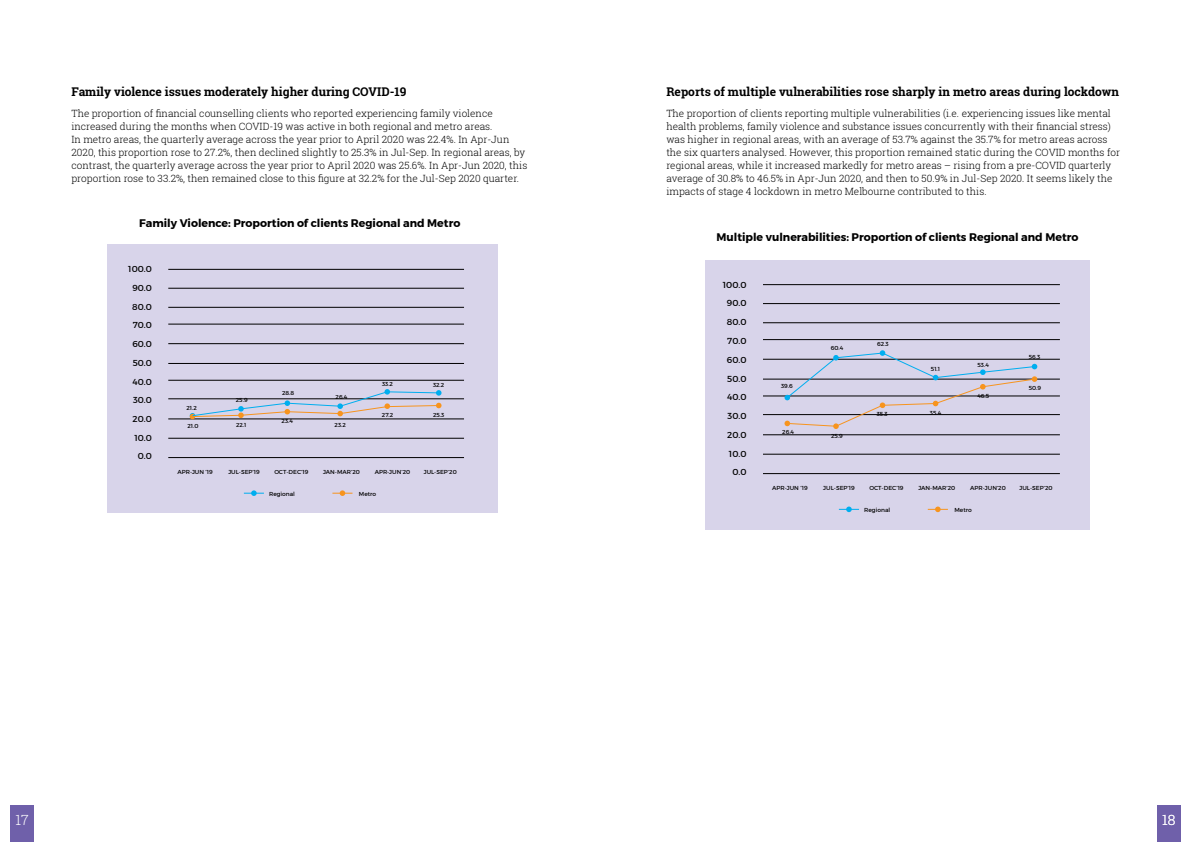
<style>
.page{position:relative;width:1191px;height:842px;background:#fff}
.page>*{position:absolute;margin:0;border:0;box-sizing:border-box;transform-origin:0 0}
.t1{font:300 14px "Roboto Slab";color:#fff}
.t2{font:700 12px "Roboto Slab";color:#000}
.t3{font:700 11px "Montserrat";color:#000}
.t4{font:300 10px/13px "Roboto Slab";color:#000}
.t5{font:8.9px/18.8px "Montserrat";color:#000;text-align:right}
.t6{font:8.8px/18.7px "Montserrat";color:#000;text-align:right}
.t7{font:5.9px "Montserrat";color:#000}
</style>
<div class="page">
<div style="left:705px;top:260px;width:384px;height:269px;background:#d8d4ea"></div>
<hr style="left:763px;top:284px;width:297px;height:1px;background:#000">
<hr style="left:763px;top:303px;width:297px;height:1px;background:#000">
<hr style="left:763px;top:323px;width:297px;height:1px;background:#000">
<hr style="left:763px;top:339px;width:297px;height:1px;background:#000">
<hr style="left:763px;top:359px;width:297px;height:1px;background:#000">
<hr style="left:763px;top:379px;width:297px;height:1px;background:#000">
<hr style="left:763px;top:396px;width:297px;height:1px;background:#000">
<hr style="left:763px;top:414px;width:297px;height:1px;background:#000">
<hr style="left:763px;top:435px;width:297px;height:1px;background:#000">
<hr style="left:763px;top:454px;width:297px;height:1px;background:#000">
<hr style="left:763px;top:473px;width:297px;height:1px;background:#000">
<svg style="left:839px;top:507px;width:20px;height:5px"></svg>
<svg style="left:927px;top:507px;width:21px;height:5px"></svg>
<svg style="left:784px;top:350px;width:253px;height:79px"></svg>
<div style="left:10px;top:806px;width:24px;height:36px;background:#6f60aa"></div>
<div style="left:1157px;top:806px;width:23px;height:36px;background:#6f60aa"></div>
<div style="left:107px;top:244px;width:390px;height:269px;background:#d8d4ea"></div>
<hr style="left:168px;top:269px;width:296px;height:1px;background:#000">
<hr style="left:168px;top:288px;width:296px;height:1px;background:#000">
<hr style="left:168px;top:307px;width:296px;height:1px;background:#000">
<hr style="left:168px;top:324px;width:296px;height:1px;background:#000">
<hr style="left:168px;top:343px;width:296px;height:1px;background:#000">
<hr style="left:168px;top:363px;width:296px;height:1px;background:#000">
<hr style="left:168px;top:380px;width:296px;height:1px;background:#000">
<hr style="left:168px;top:399px;width:296px;height:1px;background:#000">
<hr style="left:168px;top:419px;width:296px;height:1px;background:#000">
<hr style="left:168px;top:438px;width:296px;height:1px;background:#000">
<hr style="left:168px;top:457px;width:296px;height:1px;background:#000">
<svg style="left:244px;top:490px;width:20px;height:6px"></svg>
<svg style="left:332px;top:490px;width:20px;height:6px"></svg>
<svg style="left:190px;top:389px;width:251px;height:30px"></svg>
<p class="t2" style="left:71px;top:84px;width:336px">Family violence issues moderately higher during COVID-19</p>
<p class="t4" style="left:71px;top:107px;width:457px">The proportion of financial counselling clients who reported experiencing family violence increased during the months when COVID-19 was active in both regional and metro areas.<br>In metro areas, the quarterly average across the year prior to April 2020 was 22.4%. In Apr-Jun 2020, this proportion rose to 27.2%, then declined slightly to 25.3% in Jul-Sep. In regional areas, by contrast, the quarterly average across the year prior to April 2020 was 25.6%. In Apr-Jun 2020, this proportion rose to 33.2%, then remained close to this figure at 32.2% for the Jul-Sep 2020 quarter.</p>
<p class="t3" style="left:139px;top:216px;width:323px">Family Violence: Proportion of clients Regional and Metro</p>
<p class="t6" style="left:128px;top:260px;width:25px">100.0<br>90.0<br>80.0<br>70.0<br>60.0<br>50.0<br>40.0<br>30.0<br>20.0<br>10.0<br>0.0</p>
<p class="t7" style="left:186px;top:404px;width:12px">21.2</p>
<p class="t7" style="left:236px;top:397px;width:13px">25.9</p>
<p class="t7" style="left:187px;top:422px;width:13px">21.0</p>
<p class="t7" style="left:236px;top:421px;width:12px">22.1</p>
<p class="t7" style="left:282px;top:390px;width:14px">28.8</p>
<p class="t7" style="left:281px;top:417px;width:13px">23.4</p>
<p class="t7" style="left:335px;top:393px;width:13px">26.4</p>
<p class="t7" style="left:334px;top:421px;width:13px">23.2</p>
<p class="t7" style="left:382px;top:380px;width:13px">33.2</p>
<p class="t7" style="left:433px;top:381px;width:13px">32.2</p>
<p class="t7" style="left:382px;top:411px;width:13px">27.2</p>
<p class="t7" style="left:433px;top:411px;width:13px">25.3</p>
<p class="t7" style="left:177px;top:468px;width:37px">APR-JUN ‘19</p>
<p class="t7" style="left:228px;top:468px;width:33px">JUL-SEP’19</p>
<p class="t7" style="left:274px;top:468px;width:35px">OCT-DEC’19</p>
<p class="t7" style="left:323px;top:468px;width:38px">JAN-MAR’20</p>
<p class="t7" style="left:375px;top:468px;width:37px">APR-JUN’20</p>
<p class="t7" style="left:424px;top:468px;width:34px">JUL-SEP’20</p>
<p class="t7" style="left:269px;top:490px;width:27px">Regional</p>
<p class="t7" style="left:359px;top:490px;width:19px">Metro</p>
<p class="t2" style="left:666px;top:84px;width:454px">Reports of multiple vulnerabilities rose sharply in metro areas during lockdown</p>
<p class="t4" style="left:666px;top:107px;width:455px">The proportion of clients reporting multiple vulnerabilities (i.e. experiencing issues like mental health problems, family violence and substance issues concurrently with their financial stress) was higher in regional areas, with an average of 53.7% against the 35.7% for metro areas across the six quarters analysed. However, this proportion remained static during the COVID months for regional areas, while it increased markedly for metro areas – rising from a pre-COVID quarterly average of 30.8% to 46.5% in Apr-Jun 2020, and then to 50.9% in Jul-Sep 2020. It seems likely the impacts of stage 4 lockdown in metro Melbourne contributed to this.</p>
<p class="t3" style="left:716px;top:231px;width:363px">Multiple vulnerabilities: Proportion of clients Regional and Metro</p>
<p class="t5" style="left:723px;top:275px;width:25px">100.0<br>90.0<br>80.0<br>70.0<br>60.0<br>50.0<br>40.0<br>30.0<br>20.0<br>10.0<br>0.0</p>
<p class="t7" style="left:772px;top:484px;width:37px">APR-JUN ‘19</p>
<p class="t7" style="left:823px;top:484px;width:33px">JUL-SEP’19</p>
<p class="t7" style="left:869px;top:484px;width:36px">OCT-DEC’19</p>
<p class="t7" style="left:918px;top:484px;width:38px">JAN-MAR’20</p>
<p class="t7" style="left:970px;top:484px;width:37px">APR-JUN’20</p>
<p class="t7" style="left:1019px;top:484px;width:35px">JUL-SEP’20</p>
<p class="t7" style="left:864px;top:506px;width:28px">Regional</p>
<p class="t7" style="left:954px;top:506px;width:19px">Metro</p>
<p class="t7" style="left:877px;top:340px;width:13px">62.3</p>
<p class="t7" style="left:831px;top:345px;width:14px">60.4</p>
<p class="t7" style="left:1028px;top:353px;width:13px">56.3</p>
<p class="t7" style="left:977px;top:361px;width:13px">53.4</p>
<p class="t7" style="left:931px;top:365px;width:11px">51.1</p>
<p class="t7" style="left:781px;top:383px;width:13px">39.6</p>
<p class="t7" style="left:1028px;top:384px;width:14px">50.9</p>
<p class="t7" style="left:977px;top:392px;width:13px">46.5</p>
<p class="t7" style="left:876px;top:411px;width:13px">35.3</p>
<p class="t7" style="left:930px;top:409px;width:13px">35.4</p>
<p class="t7" style="left:782px;top:428px;width:13px">26.4</p>
<p class="t7" style="left:831px;top:432px;width:13px">25.9</p>
<h1 class="t1" style="left:16px;top:811px;width:15px">17</h1>
<h1 class="t1" style="left:1162px;top:811px;width:15px">18</h1>
</div>
